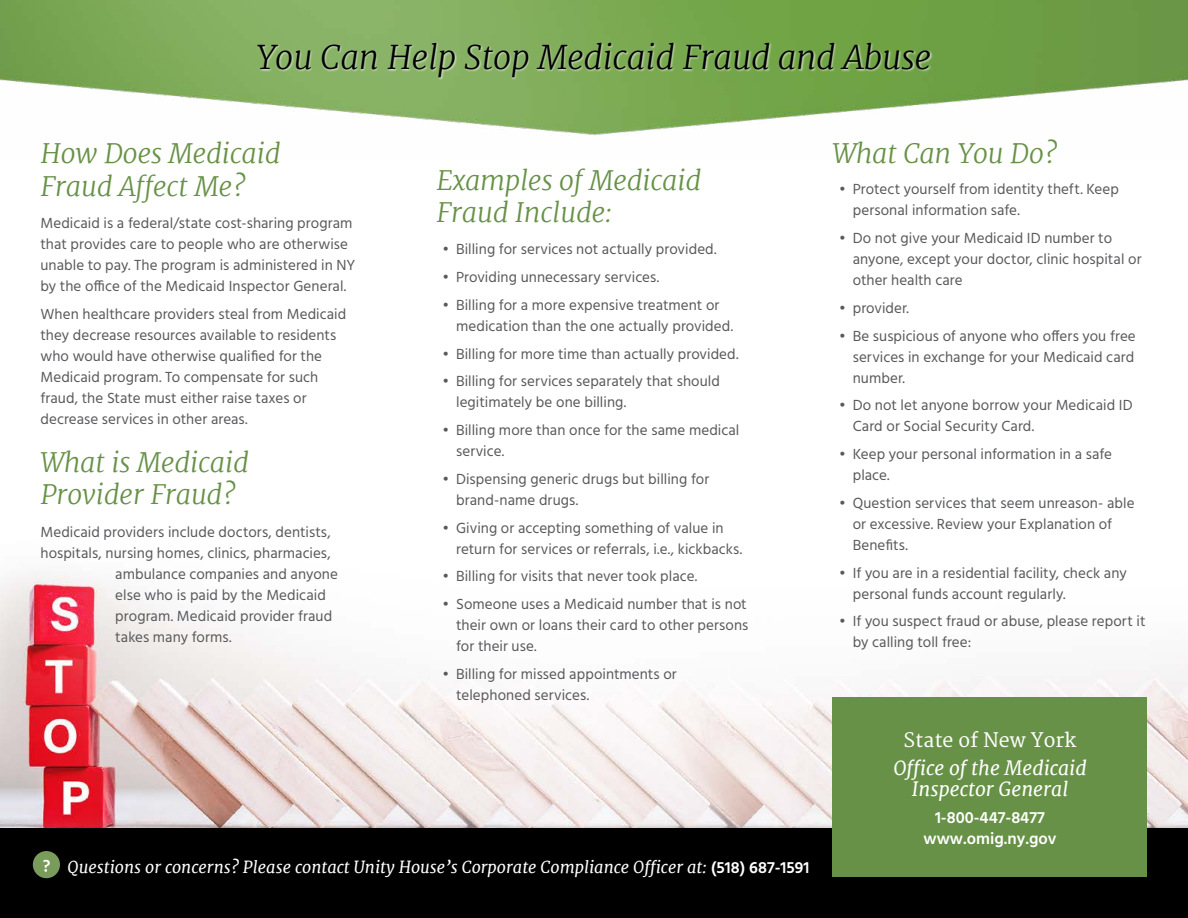
<style>
.page{position:relative;width:1188px;height:918px;background:#fff}
.page>*{position:absolute;margin:0;border:0;box-sizing:border-box;transform-origin:0 0}
.t1{font:italic 300 33px "Merriweather";color:#000}
.t2{font:italic 300 27px/32.4px "Merriweather";color:#679146}
.t3{font:italic 19.5px/21px "Merriweather";color:#fff;text-align:center}
.t4{font:19.5px "Merriweather";color:#fff}
.t5{font:italic 16.5px "Merriweather";color:#fff}
.t6{font:600 16.5px/21px "Hind";color:#fff;text-align:center}
.t7{font:15px/21px "Hind";letter-spacing:.005em;color:#58595b}
.s1{font-family:"Hind";font-weight:600;font-style:normal}
</style>
<div class="page">
<img style="left:0;top:573px;width:1188px;height:255px">
<img style="left:0;top:0;width:1188px;height:136px">
<div style="left:0;top:828px;width:1188px;height:90px;background:#000"></div>
<div style="left:832px;top:697px;width:316px;height:180px;background:#679146"></div>
<div style="left:257px;top:41px;width:676px;height:39px;background:#fff;opacity:.65"></div>
<div style="left:33px;top:851px;width:27px;height:27px;background:#799c5d;border-radius:50%"></div>
<svg style="left:43px;top:860px;width:7px;height:12px"></svg>
<p class="t1" style="left:256px;top:37px;width:677px">You Can Help Stop Medicaid Fraud and Abuse</p>
<p class="t2" style="left:40px;top:138px;width:242px">How Does Medicaid<br>Fraud Affect Me?</p>
<p class="t7" style="left:40px;top:214px;width:316px">Medicaid is a federal/state cost-sharing program that provides care to people who are otherwise unable to pay. The program is administered in NY by the office of the Medicaid Inspector General.</p>
<p class="t7" style="left:40px;top:305px;width:307px">When healthcare providers steal from Medicaid they decrease resources available to residents who would have otherwise qualified for the Medicaid program. To compensate for such fraud, the State must either raise taxes or decrease services in other areas.</p>
<p class="t2" style="left:40px;top:446px;width:210px">What is Medicaid<br>Provider Fraud?</p>
<p class="t7" style="left:40px;top:522px;width:292px">Medicaid providers include doctors, dentists,</p>
<p class="t7" style="left:40px;top:543px;width:292px">hospitals, nursing homes, clinics, pharmacies,</p>
<p class="t7" style="left:115px;top:564px;width:224px">ambulance companies and anyone</p>
<p class="t7" style="left:115px;top:585px;width:212px">else who is paid by the Medicaid</p>
<p class="t7" style="left:115px;top:606px;width:218px">program. Medicaid provider fraud</p>
<p class="t7" style="left:115px;top:627px;width:118px">takes many forms.</p>
<p class="t2" style="left:436px;top:164px;width:266px">Examples of Medicaid<br>Fraud Include:</p>
<p class="t7" style="left:443px;top:240px;width:276px">• Billing for services not actually provided.</p>
<p class="t7" style="left:443px;top:268px;width:218px">• Providing unnecessary services.</p>
<p class="t7" style="left:456px;top:295px;width:279px;text-indent:-14px">• Billing for a more expensive treatment or medication than the one actually provided.</p>
<p class="t7" style="left:443px;top:344px;width:298px">• Billing for more time than actually provided.</p>
<p class="t7" style="left:456px;top:372px;width:265px;text-indent:-14px">• Billing for services separately that should legitimately be one billing.</p>
<p class="t7" style="left:456px;top:421px;width:285px;text-indent:-14px">• Billing more than once for the same medical service.</p>
<p class="t7" style="left:456px;top:469px;width:255px;text-indent:-14px">• Dispensing generic drugs but billing for brand-name drugs.</p>
<p class="t7" style="left:456px;top:518px;width:288px;text-indent:-14px">• Giving or accepting something of value in return for services or referrals, i.e., kickbacks.</p>
<p class="t7" style="left:443px;top:567px;width:256px">• Billing for visits that never took place.</p>
<p class="t7" style="left:456px;top:595px;width:294px;text-align:justify;text-indent:-14px">• Someone uses a Medicaid number that is not their own or loans their card to other persons for their use.</p>
<p class="t7" style="left:456px;top:664px;width:222px;text-indent:-14px">• Billing for missed appointments or telephoned services.</p>
<p class="t5" style="left:68px;top:857px;width:743px">Questions or concerns? Please contact Unity House’s Corporate Compliance Officer at: <span class="s1">(518) 687-1591</span></p>
<p class="t2" style="left:832px;top:137px;width:226px">What Can You Do?</p>
<p class="t7" style="left:853px;top:180px;width:268px;text-indent:-14px">• Protect yourself from identity theft. Keep personal information safe.</p>
<p class="t7" style="left:853px;top:229px;width:290px;text-indent:-14px">• Do not give your Medicaid ID number to anyone, except your doctor, clinic hospital or other health care</p>
<p class="t7" style="left:839px;top:298px;width:71px">• provider.</p>
<p class="t7" style="left:853px;top:326px;width:285px;text-align:justify;text-indent:-14px">• Be suspicious of anyone who offers you free services in exchange for your Medicaid card number.</p>
<p class="t7" style="left:853px;top:396px;width:281px;text-indent:-14px">• Do not let anyone borrow your Medicaid ID<br>Card or Social Security Card.</p>
<p class="t7" style="left:853px;top:445px;width:261px;text-indent:-14px">• Keep your personal information in a safe place.</p>
<p class="t7" style="left:853px;top:493px;width:283px;text-indent:-14px">• Question services that seem unreason- able or excessive. Review your Explanation of<br>Benefits.</p>
<p class="t7" style="left:853px;top:563px;width:276px;text-indent:-14px">• If you are in a residential facility, check any personal funds account regularly.</p>
<p class="t7" style="left:853px;top:612px;width:294px;text-indent:-14px">• If you suspect fraud or abuse, please report it by calling toll free:</p>
<p class="t4" style="left:904px;top:729px;width:174px">State of New York</p>
<p class="t3" style="left:893px;top:757px;width:195px">Office of the Medicaid<br>Inspector General</p>
<p class="t6" style="left:924px;top:807px;width:134px">1-800-447-8477 www.omig.ny.gov</p>
</div>
